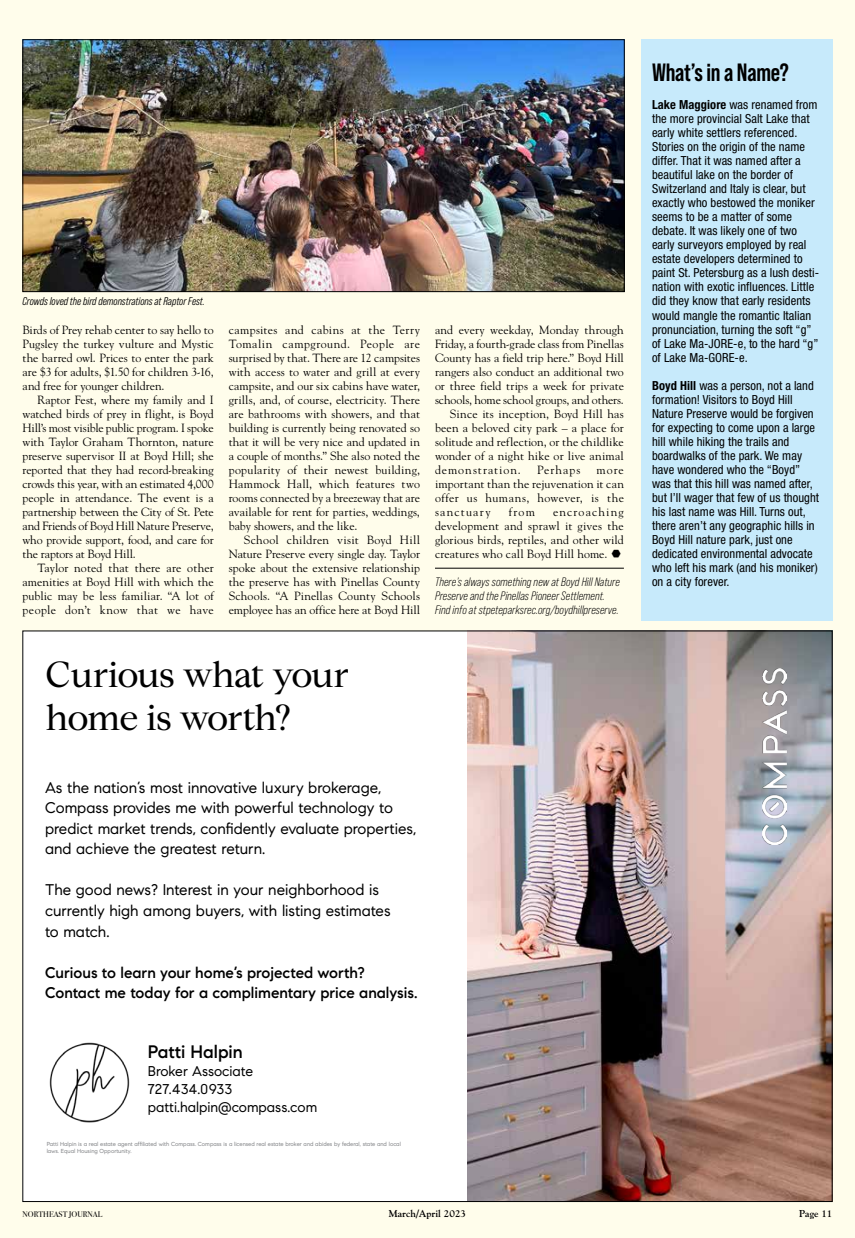
<style>
.page{position:relative;width:855px;height:1238px;background:#fffdeb}
.page>*{position:absolute;margin:0;border:0;box-sizing:border-box;transform-origin:0 0}
.t1{font:36px/43.2px "Compass Serif";letter-spacing:-.02em;color:#000}
.t2{font:700 25px "Bebas Neue Pro";letter-spacing:-.01em;color:#000}
.t3{font:500 18px "Compass Sans";color:#000}
.t4{font:15.38px/20.5px "Compass Sans";color:#000}
.t5{font:500 15.38px/20.5px "Compass Sans";color:#000}
.t6{font:14.12px/18px "Compass Sans";color:#000}
.t7{font:condensed 12.5px/14px "Helvetica Neue LT Std";letter-spacing:.005em;color:#000}
.t8{font:italic 12.25px/14px "Bebas Neue Pro";letter-spacing:.005em;color:#000}
.t9{font:11.88px/14px "Goudy Std";letter-spacing:.005em;color:#000;text-align:justify}
.t10{font:11.88px "Goudy Std";letter-spacing:-.015em;color:#000}
.t11{font:11.88px "Goudy Std";letter-spacing:.085em;color:#000}
.t12{font:italic 11.25px "Bebas Neue Pro Middle";color:#000}
.t13{font:700 10px "Goudy Std";color:#000}
.t14{font:8.12px "Bodoni Svty Two ITCTT";color:#000}
.t15{font:5.75px/7px "Compass Sans";color:#808285}
.s1{font-weight:700}
</style>
<div class="page">
<hr style="left:435px;top:568px;width:189px;height:1px;background:#000">
<div style="left:641px;top:39px;width:191px;height:582px;background:#c7eafb"></div>
<img style="left:25px;top:41px;width:598px;height:249px">
<div style="left:23px;top:39px;width:602px;height:253px;border:1px solid #000"></div>
<div style="left:23px;top:631px;width:809px;height:570px;background:#fff"></div>
<img style="left:468px;top:632px;width:362px;height:567px">
<img style="left:49px;top:1042px;width:81px;height:81px">
<img style="left:763px;top:668px;width:23px;height:176px">
<p class="t12" style="left:22px;top:295px;width:184px">Crowds loved the bird demonstrations at Raptor Fest.</p>
<p class="t9" style="left:22px;top:322px;width:193px">Birds of Prey rehab center to say hello to Pugsley the turkey vulture and Mystic the barred owl. Prices to enter the park are $3 for adults, $1.50 for children 3-16, and free for younger children.</p>
<p class="t9" style="left:22px;top:392px;width:193px;text-indent:15px">Raptor Fest, where my family and I watched birds of prey in flight, is Boyd Hill’s most visible public program. I spoke with Taylor Graham Thornton, nature preserve supervisor II at Boyd Hill; she reported that they had record-breaking crowds this year, with an estimated 4,000 people in attendance. The event is a partnership between the City of St. Pete and Friends of Boyd Hill Nature Preserve, who provide support, food, and care for the raptors at Boyd Hill.</p>
<p class="t9" style="left:22px;top:560px;width:193px;text-indent:15px">Taylor noted that there are other amenities at Boyd Hill with which the public may be less familiar. “A lot of people don’t know that we have</p>
<p class="t9" style="left:229px;top:322px;width:193px">campsites and cabins at the Terry Tomalin campground. People are surprised by that. There are 12 campsites with access to water and grill at every campsite, and our six cabins have water, grills, and, of course, electricity. There are bathrooms with showers, and that building is currently being renovated so that it will be very nice and updated in a couple of months.” She also noted the popularity of their newest building, Hammock Hall, which features two rooms connected by a breezeway that are available for rent for parties, weddings, baby showers, and the like.</p>
<p class="t9" style="left:229px;top:532px;width:193px;text-indent:15px">School children visit Boyd Hill Nature Preserve every single day. Taylor spoke about the extensive relationship the preserve has with Pinellas County Schools. “A Pinellas County Schools employee has an office here at Boyd Hill</p>
<p class="t9" style="left:435px;top:322px;width:190px">and every weekday, Monday through</p>
<p class="t9" style="left:435px;top:336px;width:190px">Friday, a fourth-grade class from Pinellas</p>
<p class="t9" style="left:435px;top:350px;width:190px">County has a field trip here.” Boyd Hill</p>
<p class="t9" style="left:435px;top:364px;width:190px">rangers also conduct an additional two</p>
<p class="t9" style="left:435px;top:378px;width:190px">or three field trips a week for private</p>
<p class="t10" style="left:435px;top:392px;width:190px">schools, home school groups, and others.</p>
<p class="t9" style="left:450px;top:406px;width:175px">Since its inception, Boyd Hill has</p>
<p class="t9" style="left:435px;top:420px;width:190px">been a beloved city park – a place for</p>
<p class="t9" style="left:435px;top:434px;width:190px">solitude and reflection, or the childlike</p>
<p class="t9" style="left:435px;top:448px;width:190px">wonder of a night hike or live animal</p>
<p class="t11" style="left:435px;top:462px;width:87px">demonstration.</p>
<p class="t11" style="left:537px;top:462px;width:45px">Perhaps</p>
<p class="t9" style="left:435px;top:462px;width:190px;text-indent:162px">more important than the rejuvenation it can offer us humans, however, is the sanctuary</p>
<p class="t9" style="left:435px;top:504px;width:190px;text-indent:118px">encroaching development and sprawl it gives the glorious birds, reptiles, and other wild creatures who call Boyd Hill home.</p>
<p class="t8" style="left:435px;top:574px;width:186px">There’s always something new at Boyd Hill Nature<br>Preserve and the Pinellas Pioneer Settlement.<br>Find info at stpeteparksrec.org/boydhillpreserve.</p>
<p class="t9" style="left:509px;top:504px;width:28px">from</p>
<h1 class="t1" style="left:46px;top:652px;width:305px">Curious what your home is worth?</h1>
<p class="t4" style="left:45px;top:776px;width:373px">As the nation’s most innovative luxury brokerage, Compass provides me with powerful technology to predict market trends, confidently evaluate properties, and achieve the greatest return.</p>
<p class="t4" style="left:45px;top:879px;width:347px">The good news? Interest in your neighborhood is currently high among buyers, with listing estimates to match.</p>
<p class="t5" style="left:45px;top:961px;width:374px">Curious to learn your home’s projected worth?<br>Contact me today for a complimentary price analysis.</p>
<h3 class="t3" style="left:148px;top:1040px;width:97px">Patti Halpin</h3>
<p class="t6" style="left:148px;top:1061px;width:171px">Broker Associate<br>727.434.0933 patti.halpin@compass.com</p>
<p class="t15" style="left:47px;top:1140px;width:356px">Patti Halpin is a real estate agent affiliated with Compass. Compass is a licensed real estate broker and abides by federal, state and local laws. Equal Housing Opportunity.</p>
<h2 class="t2" style="left:652px;top:58px;width:138px">What’s in a Name?</h2>
<p class="t7" style="left:652px;top:98px;width:169px"><span class="s1">Lake Maggiore</span> was renamed from the more provincial Salt Lake that early white settlers referenced.<br>Stories on the origin of the name differ. That it was named after a beautiful lake on the border of<br>Switzerland and Italy is clear, but exactly who bestowed the moniker seems to be a matter of some debate. It was likely one of two early surveyors employed by real estate developers determined to paint St. Petersburg as a lush desti&shy;nation with exotic influences. Little did they know that early residents would mangle the romantic Italian pronunciation, turning the soft “g” of Lake Ma-JORE-e, to the hard “g” of Lake Ma-GORE-e.</p>
<p class="t7" style="left:652px;top:378px;width:169px"><span class="s1">Boyd Hill</span> was a person, not a land formation! Visitors to Boyd Hill<br>Nature Preserve would be forgiven for expecting to come upon a large hill while hiking the trails and boardwalks of the park. We may have wondered who the “Boyd” was that this hill was named after, but I’ll wager that few of us thought his last name was Hill. Turns out, there aren’t any geographic hills in<br>Boyd Hill nature park, just one dedicated environmental advocate who left his mark (and his moniker) on a city forever.</p>
<p class="t14" style="left:22px;top:1207px;width:81px">NORTHEAST JOURNAL</p>
<p class="t13" style="left:389px;top:1207px;width:79px">March/April 2023</p>
<p class="t13" style="left:799px;top:1207px;width:35px">Page 11</p>
</div>
